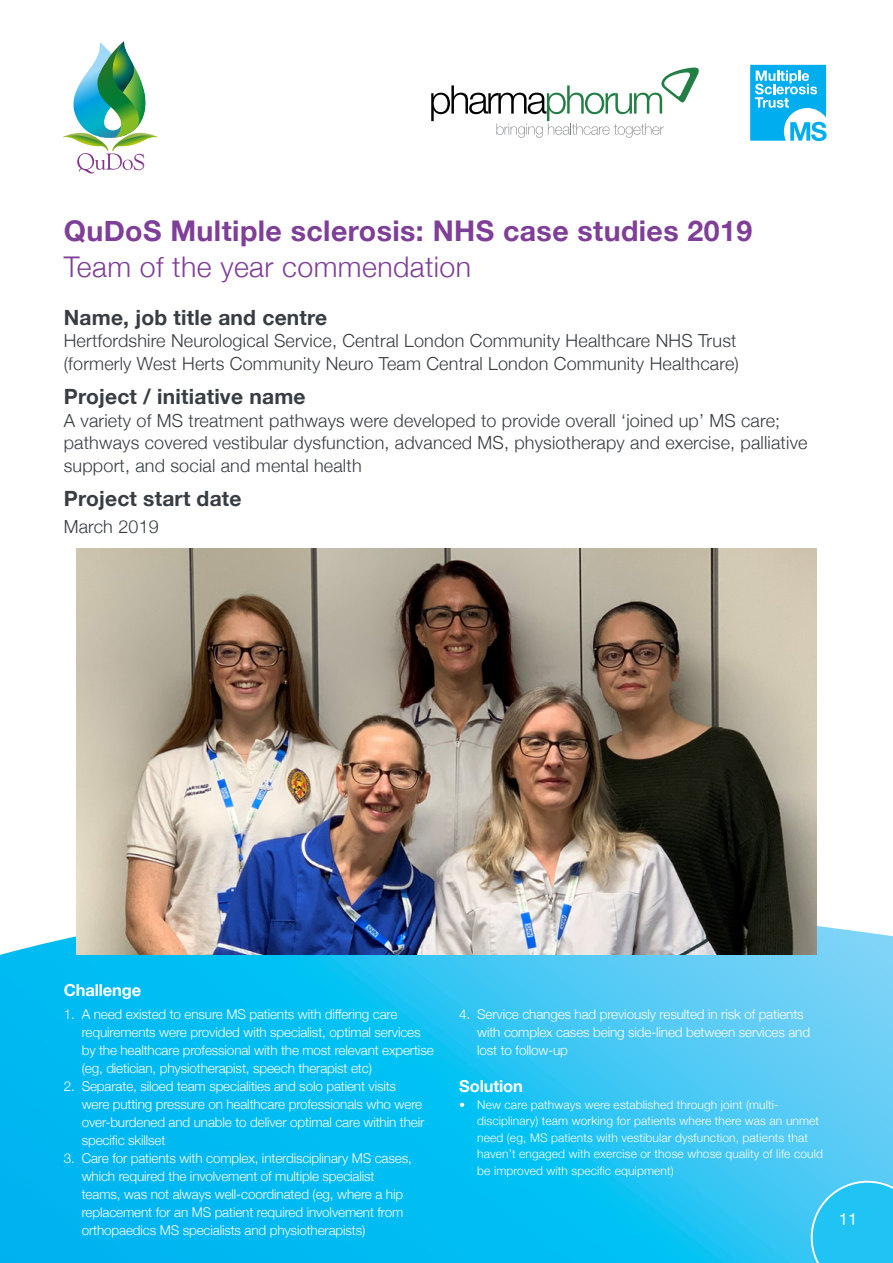
<style>
.page{position:relative;width:893px;height:1263px;background:#fff}
.page>*{position:absolute;margin:0;border:0;box-sizing:border-box;transform-origin:0 0}
.t1{font:700 28.5px "Helvetica Neue";letter-spacing:.015em;color:#7f3f98}
.t2{font:300 28.5px "Helvetica Neue";letter-spacing:.015em;color:#7f3f98}
.t3{font:22.65px "LTC Goudy Oldstyle Pro";color:#81358a}
.t4{font:700 21px "Helvetica Neue";letter-spacing:.01em;color:#373d42}
.t5{font:300 18px/22.5px "Helvetica Neue";letter-spacing:.01em;color:#373d42}
.t6{font:700 16.5px "Helvetica Neue";letter-spacing:-.01em;color:#fff}
.t7{font:16.5px "Helvetica Neue";color:#fff}
.t8{font:300 13.5px/18px "Helvetica Neue";letter-spacing:-.01em;color:#fff}
.t9{font:300 12px/16.5px "Helvetica Neue";letter-spacing:.01em;color:#fff}
</style>
<div class="page">
<svg style="left:0;top:926px;width:893px;height:337px;background:#1fc1f3"></svg>
<svg style="left:62px;top:41px;width:96px;height:133px"></svg>
<svg style="left:750px;top:64px;width:76px;height:1px"></svg>
<svg style="left:750px;top:65px;width:77px;height:76px"></svg>
<svg style="left:431px;top:68px;width:268px;height:70px"></svg>
<img style="left:76px;top:548px;width:741px;height:406px">
<svg style="left:811px;top:1181px;width:82px;height:82px;background:#2dc6f4"></svg>
<h2 class="t3" style="left:133px;top:149px;width:14px">S</h2>
<h1 class="t1" style="left:64px;top:209px;width:690px">QuDoS Multiple sclerosis: NHS case studies 2019</h1>
<h1 class="t2" style="left:64px;top:244px;width:409px">Team of the year commendation</h1>
<h3 class="t4" style="left:64px;top:301px;width:265px">Name, job title and centre</h3>
<h3 class="t5" style="left:64px;top:328px;width:677px">Hertfordshire Neurological Service, Central London Community Healthcare NHS Trust (formerly West Herts Community Neuro Team Central London Community Healthcare)</h3>
<h3 class="t4" style="left:64px;top:380px;width:243px">Project / initiative name</h3>
<h3 class="t5" style="left:64px;top:408px;width:745px">A variety of MS treatment pathways were developed to provide overall ‘joined up’ MS care; pathways covered vestibular dysfunction, advanced MS, physiotherapy and exercise, palliative support, and social and mental health</h3>
<h3 class="t4" style="left:64px;top:482px;width:179px">Project start date</h3>
<h3 class="t5" style="left:64px;top:514px;width:97px">March 2019</h3>
<p class="t6" style="left:64px;top:977px;width:79px">Challenge</p>
<p class="t8" style="left:82px;top:1004px;width:353px;text-indent:-18px">1. A need existed to ensure MS patients with differing care requirements were provided with specialist, optimal services by the healthcare professional with the most relevant expertise (eg, dietician, physiotherapist, speech therapist etc)</p>
<p class="t8" style="left:82px;top:1076px;width:344px;text-indent:-18px">2. Separate, siloed team specialities and solo patient visits were putting pressure on healthcare professionals who were over-burdened and unable to deliver optimal care within their specific skillset</p>
<p class="t8" style="left:82px;top:1148px;width:332px;text-indent:-18px">3. Care for patients with complex, interdisciplinary MS cases, which required the involvement of multiple specialist teams, was not always well-coordinated (eg, where a hip replacement for an MS patient required involvement from orthopaedics MS specialists and physiotherapists)</p>
<p class="t8" style="left:477px;top:1004px;width:334px;text-indent:-18px">4. Service changes had previously resulted in risk of patients with complex cases being side-lined between services and lost to follow-up</p>
<p class="t6" style="left:459px;top:1073px;width:65px">Solution</p>
<p class="t9" style="left:477px;top:1095px;width:347px;text-indent:-18px">• New care pathways were established through joint (multi&shy;disciplinary) team working for patients where there was an unmet need (eg, MS patients with vestibular dysfunction, patients that haven’t engaged with exercise or those whose quality of life could be improved with specific equipment)</p>
<p class="t7" style="left:839px;top:1207px;width:20px">11</p>
</div>
